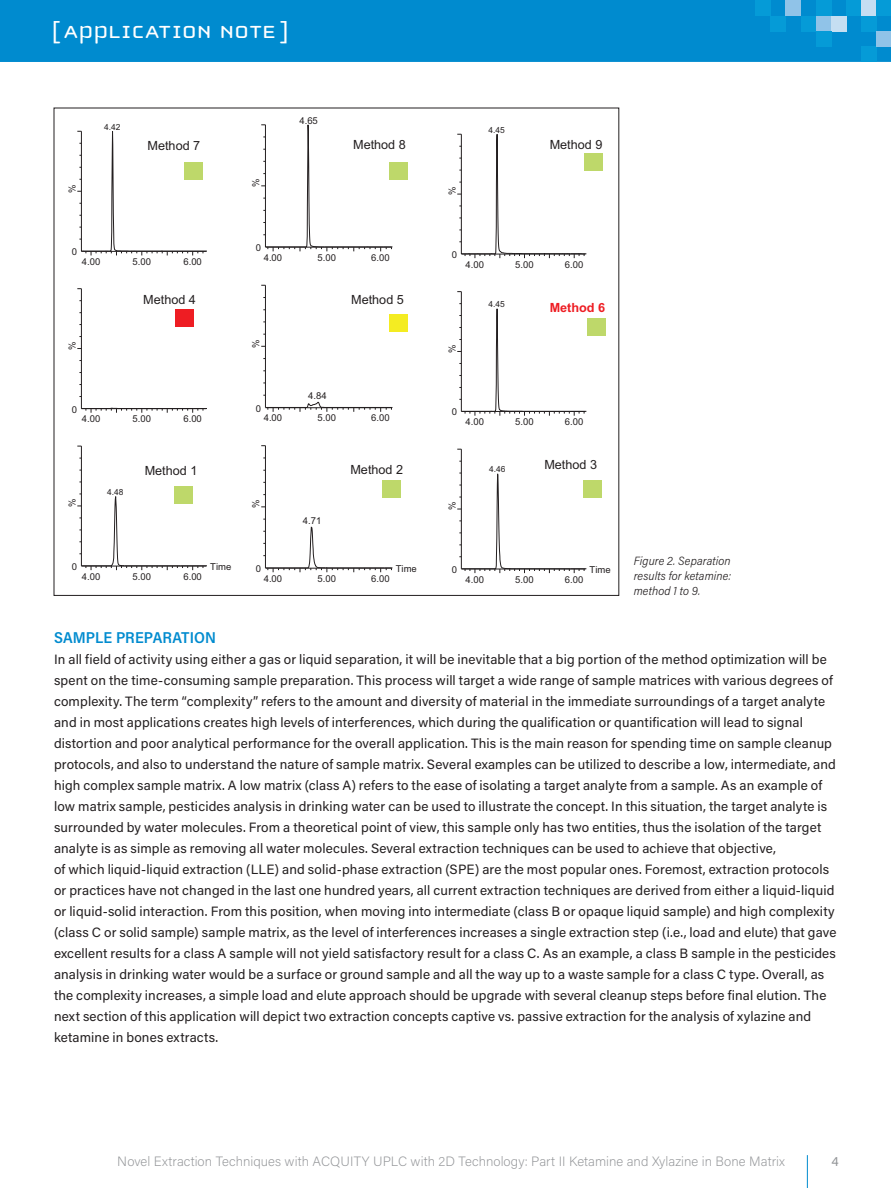
<style>
.page{position:relative;width:891px;height:1188px;background:#fff}
.page>*{position:absolute;margin:0;border:0;box-sizing:border-box;transform-origin:0 0}
.t1{font:25.5px "Cholla Unicase";letter-spacing:.01em;color:#fff;scale:1.1 1}
.t2{font:600 15.75px "Acumin Pro Semi Cond";letter-spacing:.005em;color:#008bcf}
.t3{font:13.5px/21px "Acumin Pro";letter-spacing:.01em;color:#231f20}
.t4{font:200 13.5px "Acumin Pro";letter-spacing:.005em;color:#939598}
.t5{font:13.5px "Acumin Pro";color:#939598}
.t6{font:12.6px "Arial";color:#231f20}
.t7{font:700 12.6px "Arial";color:#ee1d23}
.t8{font:italic 300 12px/15px "Acumin Pro Semi Cond";letter-spacing:.01em;color:#231f20;text-align:justify}
.t9{font:9.45px "Arial";color:#231f20}
.t10{font:8.4px "Arial";color:#231f20}
</style>
<div class="page">
<div style="left:0;top:0;width:891px;height:62px;background:#008bcf"></div>
<div style="left:755px;top:0;width:15px;height:16px;background:#059bd7"></div>
<div style="left:861px;top:47px;width:15px;height:15px;background:#059bd7"></div>
<div style="left:770px;top:16px;width:16px;height:15px;background:#059bd7"></div>
<div style="left:786px;top:0;width:15px;height:16px;background:#90c3e8"></div>
<div style="left:801px;top:16px;width:15px;height:15px;background:#059bd7"></div>
<div style="left:816px;top:16px;width:16px;height:15px;background:#90c3e8"></div>
<div style="left:832px;top:16px;width:15px;height:15px;background:#c5def2"></div>
<div style="left:816px;top:0;width:16px;height:16px;background:#059bd7"></div>
<div style="left:816px;top:31px;width:16px;height:16px;background:#059bd7"></div>
<div style="left:861px;top:0;width:15px;height:16px;background:#c5def2"></div>
<div style="left:847px;top:0;width:14px;height:16px;background:#059bd7"></div>
<div style="left:876px;top:0;width:15px;height:16px;background:#059bd7"></div>
<div style="left:861px;top:16px;width:15px;height:15px;background:#059bd7"></div>
<div style="left:876px;top:31px;width:15px;height:16px;background:#90c3e8"></div>
<hr style="left:807px;top:1155px;width:1px;height:33px;background:#008bcf">
<hr style="left:81px;top:289px;width:1px;height:120px;background:#231f20">
<svg style="left:77px;top:130px;width:130px;height:219px"></svg>
<svg style="left:77px;top:407px;width:130px;height:164px"></svg>
<svg style="left:261px;top:61px;width:131px;height:512px"></svg>
<svg style="left:457px;top:61px;width:129px;height:513px"></svg>
<div style="left:174px;top:486px;width:19px;height:18px;background:#bed86a"></div>
<div style="left:382px;top:480px;width:19px;height:18px;background:#bed86a"></div>
<div style="left:583px;top:480px;width:19px;height:18px;background:#bed86a"></div>
<div style="left:184px;top:162px;width:19px;height:18px;background:#bed86a"></div>
<div style="left:389px;top:162px;width:19px;height:18px;background:#bed86a"></div>
<div style="left:584px;top:153px;width:19px;height:18px;background:#bed86a"></div>
<div style="left:389px;top:314px;width:19px;height:18px;background:#f4ec22"></div>
<div style="left:587px;top:318px;width:19px;height:18px;background:#bed86a"></div>
<div style="left:175px;top:309px;width:19px;height:18px;background:#ee1d23"></div>
<h1 class="t1" style="left:52px;top:19px;width:217px">[ APPLICATION NOTE ]</h1>
<p class="t10" style="left:104px;top:122px;width:18px">4.42</p>
<p class="t9" style="left:299px;top:115px;width:20px">4.65</p>
<p class="t10" style="left:489px;top:124px;width:18px">4.45</p>
<p class="t9" style="left:66px;top:193px;width:10px;rotate:-90deg">%</p>
<p class="t6" style="left:148px;top:137px;width:54px">Method 7</p>
<p class="t6" style="left:353px;top:136px;width:54px">Method 8</p>
<p class="t6" style="left:550px;top:136px;width:54px">Method 9</p>
<p class="t9" style="left:250px;top:187px;width:10px;rotate:-90deg">%</p>
<p class="t9" style="left:446px;top:195px;width:10px;rotate:-90deg">%</p>
<p class="t9" style="left:72px;top:246px;width:7px">0</p>
<p class="t9" style="left:82px;top:255px;width:20px">4.00</p>
<p class="t9" style="left:133px;top:255px;width:20px">5.00</p>
<p class="t9" style="left:183px;top:255px;width:20px">6.00</p>
<p class="t9" style="left:256px;top:242px;width:7px">0</p>
<p class="t9" style="left:264px;top:251px;width:20px">4.00</p>
<p class="t9" style="left:318px;top:251px;width:20px">5.00</p>
<p class="t9" style="left:371px;top:251px;width:20px">6.00</p>
<p class="t9" style="left:452px;top:249px;width:7px">0</p>
<p class="t9" style="left:466px;top:258px;width:20px">4.00</p>
<p class="t9" style="left:515px;top:258px;width:20px">5.00</p>
<p class="t9" style="left:565px;top:258px;width:20px">6.00</p>
<p class="t6" style="left:143px;top:291px;width:54px">Method 4</p>
<p class="t6" style="left:351px;top:291px;width:54px">Method 5</p>
<p class="t10" style="left:489px;top:299px;width:18px">4.45</p>
<p class="t7" style="left:550px;top:299px;width:57px">Method 6</p>
<p class="t9" style="left:66px;top:350px;width:10px;rotate:-90deg">%</p>
<p class="t9" style="left:250px;top:348px;width:10px;rotate:-90deg">%</p>
<p class="t9" style="left:446px;top:353px;width:10px;rotate:-90deg">%</p>
<p class="t9" style="left:308px;top:389px;width:20px">4.84</p>
<p class="t9" style="left:72px;top:403px;width:7px">0</p>
<p class="t9" style="left:82px;top:413px;width:20px">4.00</p>
<p class="t9" style="left:133px;top:413px;width:20px">5.00</p>
<p class="t9" style="left:183px;top:413px;width:20px">6.00</p>
<p class="t9" style="left:256px;top:402px;width:7px">0</p>
<p class="t9" style="left:264px;top:412px;width:20px">4.00</p>
<p class="t9" style="left:318px;top:412px;width:20px">5.00</p>
<p class="t9" style="left:371px;top:412px;width:20px">6.00</p>
<p class="t9" style="left:452px;top:406px;width:7px">0</p>
<p class="t9" style="left:466px;top:416px;width:20px">4.00</p>
<p class="t9" style="left:515px;top:416px;width:20px">5.00</p>
<p class="t9" style="left:565px;top:416px;width:20px">6.00</p>
<p class="t6" style="left:145px;top:463px;width:54px">Method 1</p>
<p class="t6" style="left:350px;top:462px;width:54px">Method 2</p>
<p class="t10" style="left:489px;top:464px;width:18px">4.46</p>
<p class="t6" style="left:544px;top:456px;width:54px">Method 3</p>
<p class="t10" style="left:107px;top:487px;width:18px">4.48</p>
<p class="t9" style="left:66px;top:507px;width:10px;rotate:-90deg">%</p>
<p class="t9" style="left:250px;top:508px;width:10px;rotate:-90deg">%</p>
<p class="t9" style="left:446px;top:510px;width:10px;rotate:-90deg">%</p>
<p class="t9" style="left:303px;top:514px;width:20px">4.71</p>
<p class="t9" style="left:72px;top:561px;width:7px">0</p>
<p class="t9" style="left:82px;top:570px;width:20px">4.00</p>
<p class="t9" style="left:133px;top:570px;width:20px">5.00</p>
<p class="t9" style="left:183px;top:570px;width:20px">6.00</p>
<p class="t9" style="left:210px;top:561px;width:23px">Time</p>
<p class="t9" style="left:256px;top:562px;width:7px">0</p>
<p class="t9" style="left:396px;top:563px;width:23px">Time</p>
<p class="t9" style="left:264px;top:572px;width:20px">4.00</p>
<p class="t9" style="left:318px;top:572px;width:20px">5.00</p>
<p class="t9" style="left:371px;top:572px;width:20px">6.00</p>
<p class="t9" style="left:452px;top:563px;width:7px">0</p>
<p class="t9" style="left:590px;top:564px;width:23px">Time</p>
<p class="t9" style="left:466px;top:573px;width:20px">4.00</p>
<p class="t9" style="left:515px;top:573px;width:20px">5.00</p>
<p class="t9" style="left:565px;top:573px;width:20px">6.00</p>
<p class="t8" style="left:634px;top:553px;width:99px">Figure 2. Separation results for ketamine: method 1 to 9.</p>
<p class="t2" style="left:54px;top:627px;width:163px">SAMPLE PREPARATION</p>
<p class="t3" style="left:54px;top:648px;width:784px">In all field of activity using either a gas or liquid separation, it will be inevitable that a big portion of the method optimization will be spent on the time-consuming sample preparation. This process will target a wide range of sample matrices with various degrees of complexity. The term “complexity” refers to the amount and diversity of material in the immediate surroundings of a target analyte and in most applications creates high levels of interferences, which during the qualification or quantification will lead to signal distortion and poor analytical performance for the overall application. This is the main reason for spending time on sample cleanup protocols, and also to understand the nature of sample matrix. Several examples can be utilized to describe a low, intermediate, and high complex sample matrix. A low matrix (class A) refers to the ease of isolating a target analyte from a sample. As an example of low matrix sample, pesticides analysis in drinking water can be used to illustrate the concept. In this situation, the target analyte is surrounded by water molecules. From a theoretical point of view, this sample only has two entities, thus the isolation of the target analyte is as simple as removing all water molecules. Several extraction techniques can be used to achieve that objective,<br>of which liquid-liquid extraction (LLE) and solid-phase extraction (SPE) are the most popular ones. Foremost, extraction protocols or practices have not changed in the last one hundred years, all current extraction techniques are derived from either a liquid-liquid or liquid-solid interaction. From this position, when moving into intermediate (class B or opaque liquid sample) and high complexity (class C or solid sample) sample matrix, as the level of interferences increases a single extraction step (i.e., load and elute) that gave excellent results for a class A sample will not yield satisfactory result for a class C. As an example, a class B sample in the pesticides analysis in drinking water would be a surface or ground sample and all the way up to a waste sample for a class C type. Overall, as the complexity increases, a simple load and elute approach should be upgrade with several cleanup steps before final elution. The next section of this application will depict two extraction concepts captive vs. passive extraction for the analysis of xylazine and ketamine in bones extracts.</p>
<p class="t4" style="left:117px;top:1152px;width:669px">Novel Extraction Techniques with ACQUITY UPLC with 2D Technology: Part II Ketamine and Xylazine in Bone Matrix</p>
<p class="t5" style="left:832px;top:1151px;width:9px">4</p>
</div>
